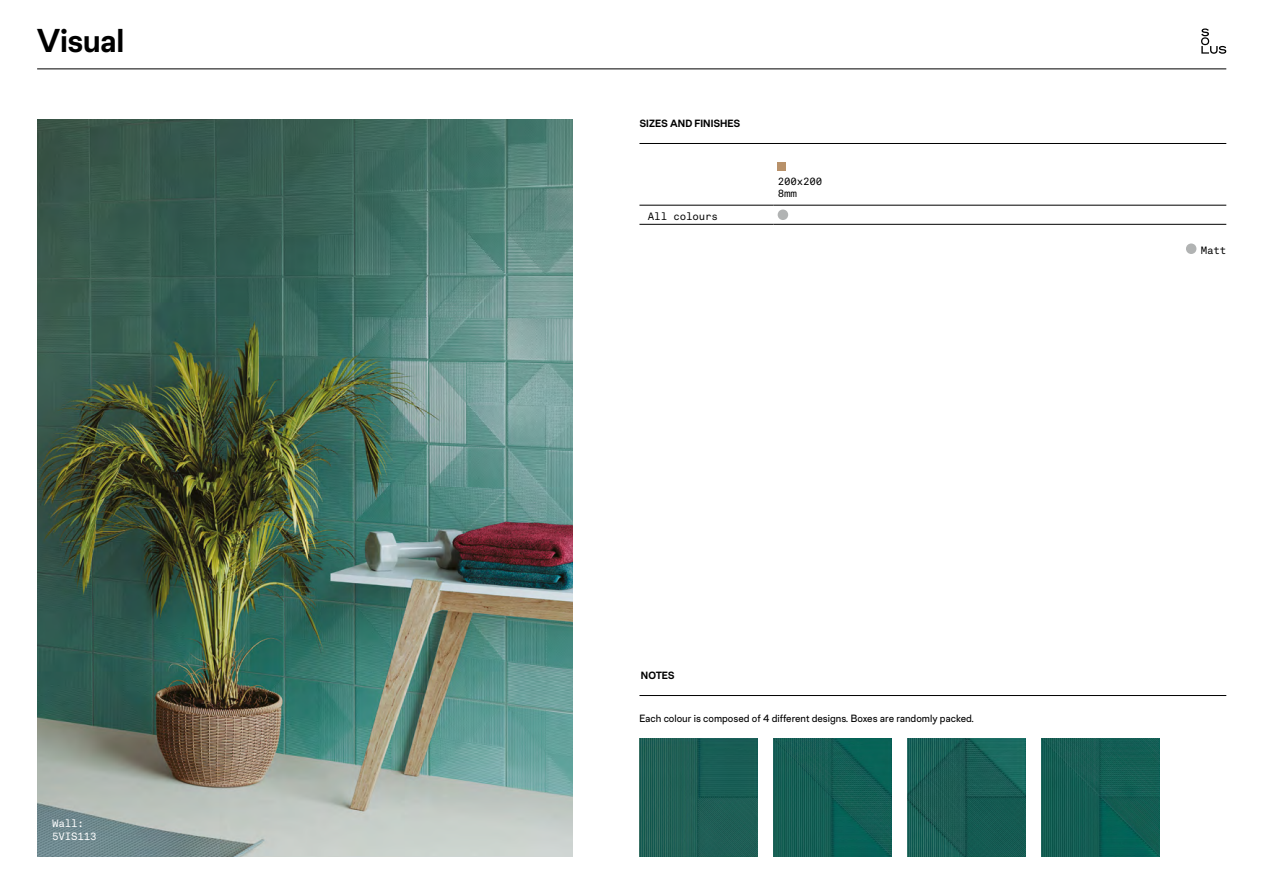
<style>
.page{position:relative;width:1263px;height:893px;background:#fff}
.page>*{position:absolute;margin:0;border:0;box-sizing:border-box;transform-origin:0 0}
.t1{font:600 33px "Chromatic Pro Grotesque";letter-spacing:-.02em;color:#000}
.t2{font:10.5px "Chromatic Pro Grotesque";color:#000}
.t3{font:10.5px/12.6px "Akkurat Mono LL";letter-spacing:-.015em;color:#000}
.t4{font:600 10.5px "Chromatic Pro Grotesque";letter-spacing:-.005em;color:#000}
.t5{font:10.5px/13.5px "Akkurat Mono LL";letter-spacing:-.015em;color:#fff}
</style>
<div class="page">
<hr style="left:37px;top:69px;width:1189px;height:1px;background:#000">
<img style="left:37px;top:120px;width:535px;height:736px">
<hr style="left:639px;top:695px;width:587px;height:1px;background:#000">
<svg style="left:1201px;top:28px;width:25px;height:26px"></svg>
<hr style="left:639px;top:143px;width:587px;height:1px;background:#000">
<hr style="left:639px;top:205px;width:134px;height:1px;background:#000">
<hr style="left:773px;top:205px;width:453px;height:1px;background:#000">
<hr style="left:639px;top:224px;width:134px;height:1px;background:#000">
<hr style="left:773px;top:224px;width:453px;height:1px;background:#000">
<div style="left:778px;top:163px;width:8px;height:8px;background:#b8916a"></div>
<svg style="left:778px;top:210px;width:10px;height:10px"></svg>
<svg style="left:1186px;top:243px;width:10px;height:11px"></svg>
<img style="left:639px;top:738px;width:118px;height:118px">
<img style="left:907px;top:738px;width:118px;height:118px">
<img style="left:773px;top:738px;width:118px;height:118px">
<img style="left:1041px;top:738px;width:118px;height:118px">
<h1 class="t1" style="left:37px;top:20px;width:89px">Visual</h1>
<p class="t5" style="left:52px;top:816px;width:46px">Wall:<br>5VIS113</p>
<p class="t4" style="left:639px;top:117px;width:102px">SIZES AND FINISHES</p>
<p class="t3" style="left:648px;top:209px;width:72px">All colours</p>
<p class="t3" style="left:778px;top:174px;width:46px">200x200<br>8mm</p>
<p class="t4" style="left:641px;top:669px;width:35px">NOTES</p>
<p class="t2" style="left:639px;top:712px;width:336px">Each colour is composed of 4 different designs. Boxes are randomly packed.</p>
<p class="t3" style="left:1201px;top:243px;width:27px">Matt</p>
</div>
